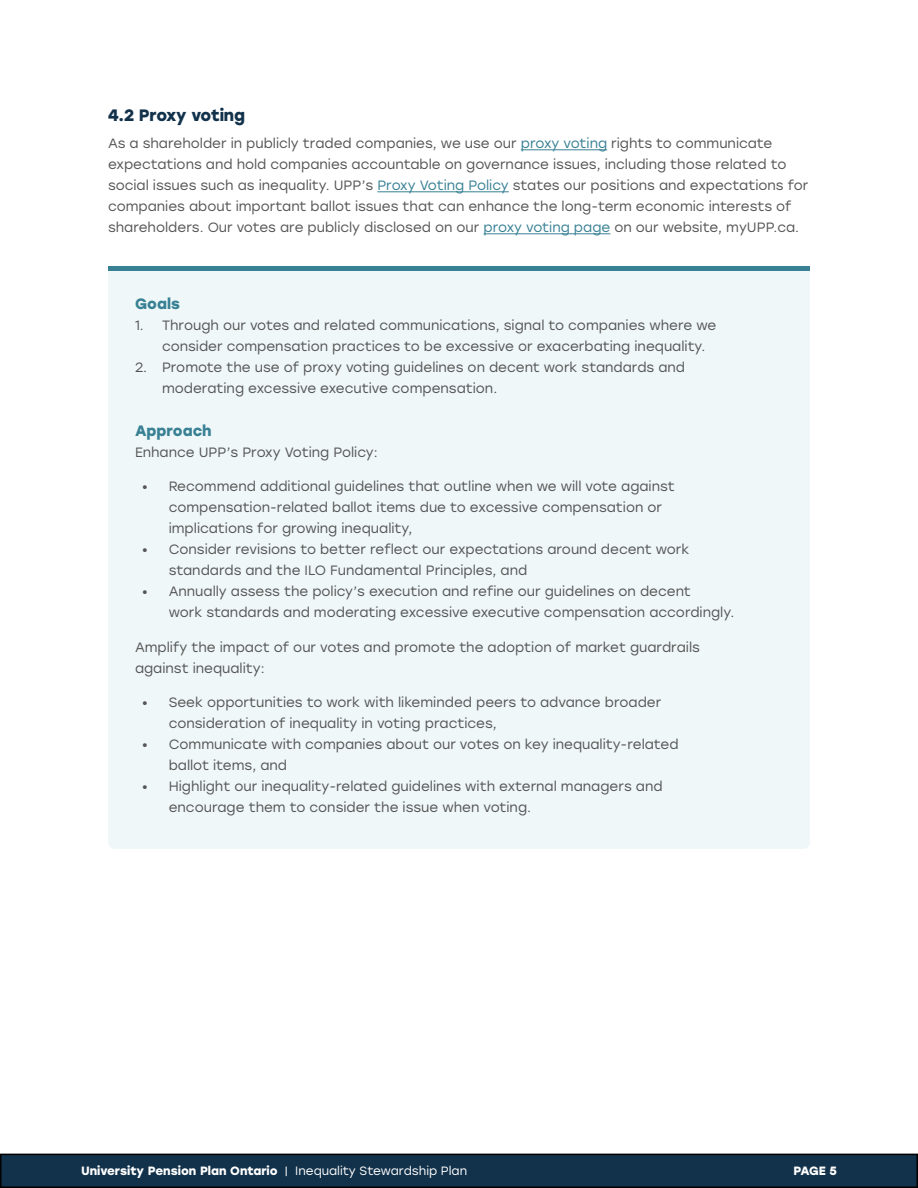
<style>
.page{position:relative;width:918px;height:1188px;background:#fff}
.page>*{position:absolute;margin:0;border:0;box-sizing:border-box;transform-origin:0 0}
.Heading_-_H3{font:700 16.5px "Stolzl";letter-spacing:-.01em;color:#12314a}
.Heading_-_H4{font:700 15px "Stolzl";color:#388094}
.Body_bullets_-_P{font:13.5px/21px "Stolzl";color:#555}
.Body_copy_-_P{font:13.5px/21px "Stolzl";color:#555}
.Body_numbers_-_P{font:13.5px/21px "Stolzl";color:#555}
.t1{font:700 12px "Stolzl";color:#fff}
.s1{color:#388094}
.s2{font-weight:400}
</style>
<div class="page">
<div style="left:1px;top:1154px;width:916px;height:33px;background:#12314a"></div>
<div style="left:0;top:1154px;width:918px;height:34px;border:2px solid #000"></div>
<div style="left:108px;top:266px;width:702px;height:583px;background:#eff7f8;border-radius:6px"></div>
<div style="left:108px;top:266px;width:702px;height:5px;background:#388094"></div>
<hr style="left:521px;top:149px;width:86px;height:1px;background:#388094">
<hr style="left:377px;top:191px;width:132px;height:1px;background:#388094">
<hr style="left:484px;top:233px;width:126px;height:1px;background:#388094">
<h3 class="Heading_-_H3" style="left:108px;top:103px;width:139px">4.2 Proxy voting</h3>
<p class="Body_copy_-_P" style="left:108px;top:133px;width:702px">As a shareholder in publicly traded companies, we use our <span class="s1">proxy voting</span> rights to communicate expectations and hold companies accountable on governance issues, including those related to social issues such as inequality. UPP’s <span class="s1">Proxy Voting Policy</span> states our positions and expectations for companies about important ballot issues that can enhance the long-term economic interests of shareholders. Our votes are publicly disclosed on our <span class="s1">proxy voting page</span> on our website, myUPP.ca.</p>
<h4 class="Heading_-_H4" style="left:135px;top:293px;width:46px">Goals</h4>
<p class="Body_numbers_-_P" style="left:162px;top:314px;width:556px;text-indent:-27px">1. Through our votes and related communications, signal to companies where we consider compensation practices to be excessive or exacerbating inequality.</p>
<p class="Body_numbers_-_P" style="left:162px;top:356px;width:525px;text-indent:-27px">2. Promote the use of proxy voting guidelines on decent work standards and moderating excessive executive compensation.</p>
<h4 class="Heading_-_H4" style="left:135px;top:420px;width:78px">Approach</h4>
<p class="Body_copy_-_P" style="left:135px;top:441px;width:244px">Enhance UPP’s Proxy Voting Policy:</p>
<p class="Body_bullets_-_P" style="left:169px;top:475px;width:508px;text-indent:-27px">• Recommend additional guidelines that outline when we will vote against compensation-related ballot items due to excessive compensation or implications for growing inequality,</p>
<p class="Body_bullets_-_P" style="left:169px;top:538px;width:522px;text-indent:-27px">• Consider revisions to better reflect our expectations around decent work standards and the ILO Fundamental Principles, and</p>
<p class="Body_bullets_-_P" style="left:169px;top:580px;width:567px;text-indent:-27px">• Annually assess the policy’s execution and refine our guidelines on decent<br>work standards and moderating excessive executive compensation accordingly.</p>
<p class="Body_copy_-_P" style="left:135px;top:636px;width:566px">Amplify the impact of our votes and promote the adoption of market guardrails against inequality:</p>
<p class="Body_bullets_-_P" style="left:169px;top:691px;width:494px;text-indent:-27px">• Seek opportunities to work with likeminded peers to advance broader consideration of inequality in voting practices,</p>
<p class="Body_bullets_-_P" style="left:169px;top:733px;width:511px;text-indent:-27px">• Communicate with companies about our votes on key inequality-related ballot items, and</p>
<p class="Body_bullets_-_P" style="left:169px;top:775px;width:495px;text-indent:-27px">• Highlight our inequality-related guidelines with external managers and encourage them to consider the issue when voting.</p>
<p class="t1" style="left:81px;top:1162px;width:388px">University Pension Plan Ontario <span class="s2">| Inequality Stewardship Plan</span></p>
<p class="t1" style="left:794px;top:1162px;width:45px">PAGE 5</p>
</div>
